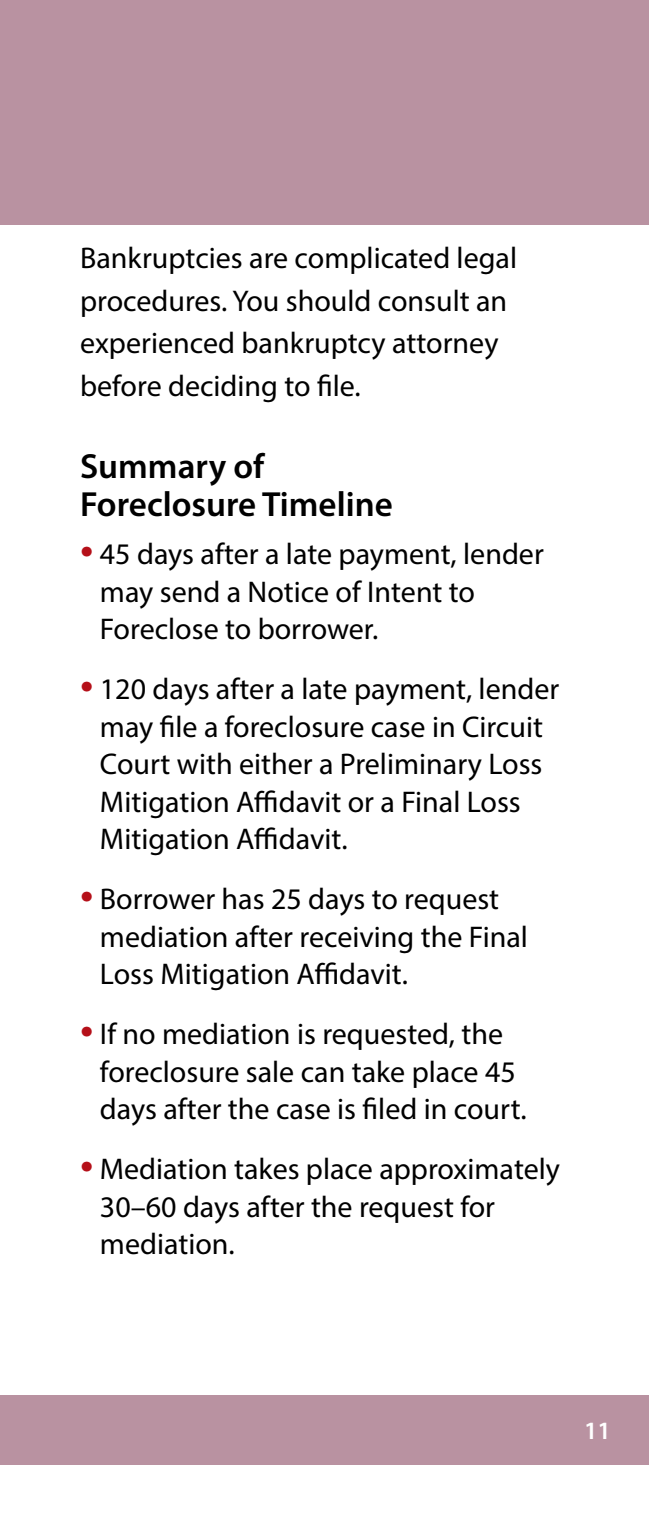
<style>
.page{position:relative;width:649px;height:1530px;background:#fff}
.page>*{position:absolute;margin:0;border:0;box-sizing:border-box;transform-origin:0 0}
.Panel_Heading_1{font:600 35px/37.5px "Myriad Pro";color:#000}
.bullet_point{font:30px/37.5px "Myriad Pro";color:#000}
.body_copy{font:30px/42.5px "Myriad Pro";color:#000}
.t1{font:600 25px "Myriad Pro";color:#fff}
.s1{font-size:47.5px;color:#b51019}
</style>
<div class="page">
<div style="left:0;top:1395px;width:648px;height:69px;background:#b992a1"></div>
<div style="left:0;top:0;width:648px;height:225px;background:#b992a1"></div>
<p class="body_copy" style="left:80px;top:236px;width:438px">Bankruptcies are complicated legal procedures. You should consult an experienced bankruptcy attorney before deciding to file.</p>
<p class="Panel_Heading_1" style="left:80px;top:447px;width:314px">Summary of<br>Foreclosure Timeline</p>
<p class="bullet_point" style="left:100px;top:535px;width:445px;text-indent:-20px"><span class="s1">•</span> 45 days after a late payment, lender may send a Notice of Intent to<br>Foreclose to borrower.</p>
<p class="bullet_point" style="left:100px;top:670px;width:460px;text-indent:-20px"><span class="s1">•</span> 120 days after a late payment, lender may file a foreclosure case in Circuit Court with either a Preliminary Loss Mitigation Affidavit or a Final Loss Mitigation Affidavit.</p>
<p class="bullet_point" style="left:100px;top:880px;width:429px;text-indent:-20px"><span class="s1">•</span> Borrower has 25 days to request mediation after receiving the Final<br>Loss Mitigation Affidavit.</p>
<p class="bullet_point" style="left:100px;top:1015px;width:428px;text-indent:-20px"><span class="s1">•</span> If no mediation is requested, the foreclosure sale can take place 45 days after the case is filed in court.</p>
<p class="bullet_point" style="left:100px;top:1150px;width:461px;text-indent:-20px"><span class="s1">•</span> Mediation takes place approximately<br>30–60 days after the request for mediation.</p>
<p class="t1" style="left:583px;top:1415px;width:28px">11</p>
</div>
